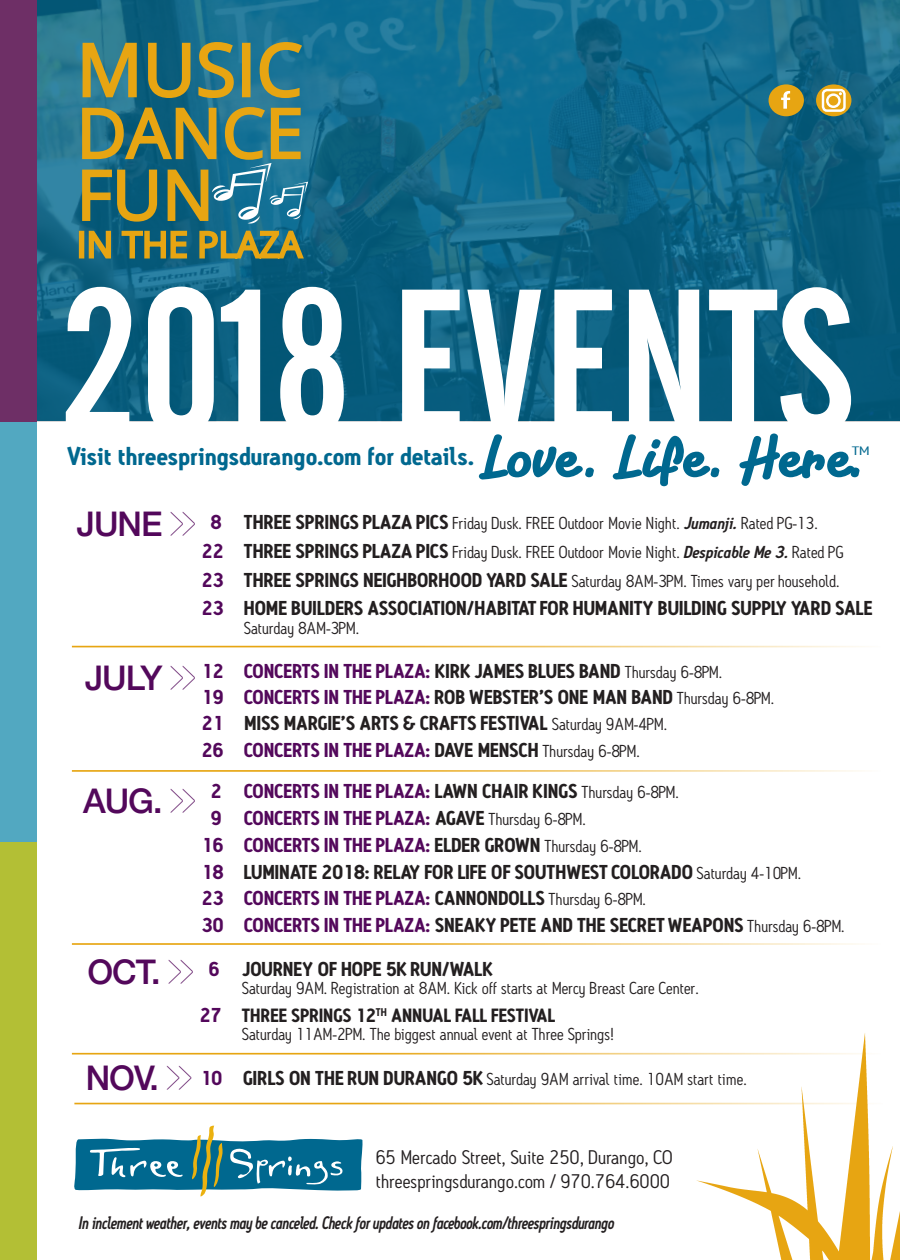
<style>
.page{position:relative;width:900px;height:1260px;background:#fff}
.page>*{position:absolute;margin:0;border:0;box-sizing:border-box;transform-origin:0 0}
.t1{font:202.5px "Alternate Gothic No 2 BT";color:#fff}
.t2{font:52.5px "Rotulona Hand";color:#00688f;scale:1.23 1}
.t3{font:500 34px "Helvetica Neue";letter-spacing:-.03em;color:#53085b}
.t4{font:700 25px "Antitled";color:#00688f}
.t5{font:700 19.5px "Antitled";letter-spacing:.01em;color:#231f20}
.t6{font:700 19.5px "Antitled";letter-spacing:.015em;color:#53085b}
.t7{font:19px "Antitled";color:#231f20;scale:1.04 1}
.t8{font:700 18.5px "Antitled";letter-spacing:.02em;color:#231f20}
.t9{font:italic 17.5px "Antitled Demi";letter-spacing:-.02em;color:#231f20;scale:.85 1}
.t10{font:16.75px "Antitled";color:#231f20}
.t11{font:11.75px "Antitled";color:#00688f;scale:1.54 1}
.s1{font-weight:200;font-size:47.25px}
.s2{font-weight:700;font-size:19.5px;color:#53085b}
.s3{font-weight:700;font-size:19.5px}
.s4{font-weight:600;font-style:italic}
.s5{color:#53085b}
.s6{color:#231f20}
.s7{font-weight:400;font-size:16.75px;color:#231f20}
.s8{font-weight:400;font-size:16.75px}
.s9{font-size:19.5px;color:#53085b}
</style>
<div class="page">
<svg style="left:74px;top:1126px;width:289px;height:71px"></svg>
<hr style="left:72px;top:646px;width:809px;height:1px;background:#e7a512">
<svg style="left:37px;top:0;width:863px;height:421px;background:#0f6484"></svg>
<svg style="left:81px;top:41px;width:223px;height:58px;background:#69845e"></svg>
<svg style="left:78px;top:105px;width:230px;height:155px;background:#577e68"></svg>
<div style="left:0;top:841px;width:37px;height:419px;background:#b3bf35"></div>
<div style="left:0;top:420px;width:37px;height:422px;background:#52a8c1"></div>
<div style="left:0;top:0;width:37px;height:422px;background:#6e2f66"></div>
<div style="left:769px;top:84px;width:35px;height:32px;background:#e7a512;border-radius:50%"></div>
<svg style="left:781px;top:91px;width:9px;height:18px"></svg>
<hr style="left:72px;top:770px;width:809px;height:2px;background:#e7a512">
<hr style="left:72px;top:943px;width:809px;height:2px;background:#e7a512">
<hr style="left:72px;top:1053px;width:809px;height:2px;background:#e7a512">
<hr style="left:74px;top:1103px;width:809px;height:1px;background:#e7a512">
<svg style="left:816px;top:84px;width:35px;height:32px"></svg>
<div style="left:822px;top:89px;width:24px;height:23px;border:2px solid #fff;border-radius:4px"></div>
<div style="left:826px;top:93px;width:15px;height:15px;border:2px solid #fff;border-radius:50%"></div>
<img style="left:694px;top:1033px;width:206px;height:227px">
<p class="t1" style="left:60px;top:250px;width:797px">2018 EVENTS</p>
<h2 class="t2" style="left:480px;top:423px;width:313px">Love. Life. Here.</h2>
<p class="t11" style="left:852px;top:444px;width:13px">TM</p>
<p class="t4" style="left:67px;top:441px;width:409px">Visit threespringsdurango.com for details.</p>
<p class="t3" style="left:77px;top:497px;width:121px">JUNE <span class="s1">&gt;&gt;</span></p>
<p class="t3" style="left:85px;top:650px;width:112px">JULY <span class="s1">&gt;&gt;</span></p>
<p class="t10" style="left:211px;top:513px;width:609px"><span class="s2">8</span> <span class="s3">THREE SPRINGS PLAZA PICS</span> Friday Dusk. FREE Outdoor Movie Night. <span class="s4">Jumanji.</span> Rated PG-13.</p>
<p class="t10" style="left:202px;top:542px;width:643px"><span class="s2">22</span> <span class="s3">THREE SPRINGS PLAZA PICS</span> Friday Dusk. FREE Outdoor Movie Night. <span class="s4">Despicable Me 3.</span> Rated PG</p>
<p class="t10" style="left:202px;top:571px;width:639px"><span class="s2">23</span> <span class="s3">THREE SPRINGS NEIGHBORHOOD YARD SALE</span> Saturday 8AM-3PM. Times vary per household.</p>
<p class="t5" style="left:202px;top:596px;width:672px"><span class="s5">23</span> HOME BUILDERS ASSOCIATION/HABITAT FOR HUMANITY BUILDING SUPPLY YARD SALE</p>
<p class="t10" style="left:244px;top:618px;width:117px">Saturday 8AM-3PM.</p>
<p class="t6" style="left:202px;top:659px;width:522px">12 CONCERTS IN THE PLAZA: <span class="s6">KIRK JAMES BLUES BAND</span> <span class="s7">Thursday 6-8PM.</span></p>
<p class="t5" style="left:202px;top:685px;width:574px"><span class="s5">19 CONCERTS IN THE PLAZA:</span> ROB WEBSTER’S ONE MAN BAND <span class="s8">Thursday 6-8PM.</span></p>
<p class="t5" style="left:202px;top:711px;width:467px"><span class="s5">21</span> MISS MARGIE’S ARTS &amp; CRAFTS FESTIVAL <span class="s8">Saturday 9AM-4PM.</span></p>
<p class="t6" style="left:202px;top:738px;width:440px">26 CONCERTS IN THE PLAZA: <span class="s6">DAVE MENSCH</span> <span class="s7">Thursday 6-8PM.</span></p>
<p class="t3" style="left:83px;top:773px;width:114px">AUG. <span class="s1">&gt;&gt;</span></p>
<p class="t6" style="left:211px;top:779px;width:470px">2 CONCERTS IN THE PLAZA: <span class="s6">LAWN CHAIR KINGS</span> <span class="s7">Thursday 6-8PM.</span></p>
<p class="t6" style="left:211px;top:806px;width:377px">9 CONCERTS IN THE PLAZA: <span class="s6">AGAVE</span> <span class="s7">Thursday 6-8PM.</span></p>
<p class="t6" style="left:202px;top:833px;width:442px">16 CONCERTS IN THE PLAZA: <span class="s6">ELDER GROWN</span> <span class="s7">Thursday 6-8PM.</span></p>
<p class="t5" style="left:202px;top:860px;width:601px"><span class="s5">18</span> LUMINATE 2018: RELAY FOR LIFE OF SOUTHWEST COLORADO <span class="s8">Saturday 4-10PM.</span></p>
<p class="t6" style="left:202px;top:886px;width:446px">23 CONCERTS IN THE PLAZA: <span class="s6">CANNONDOLLS</span> <span class="s7">Thursday 6-8PM.</span></p>
<p class="t5" style="left:202px;top:913px;width:645px"><span class="s5">30 CONCERTS IN THE PLAZA:</span> SNEAKY PETE AND THE SECRET WEAPONS <span class="s8">Thursday 6-8PM.</span></p>
<p class="t5" style="left:209px;top:957px;width:285px"><span class="s5">6</span> JOURNEY OF HOPE 5K RUN/WALK</p>
<p class="t10" style="left:242px;top:978px;width:458px">Saturday 9AM. Registration at 8AM. Kick off starts at Mercy Breast Care Center.</p>
<p class="t8" style="left:200px;top:1004px;width:357px"><span class="s9">27</span> THREE SPRINGS 12<sup>TH</sup> ANNUAL FALL FESTIVAL</p>
<p class="t10" style="left:242px;top:1024px;width:374px">Saturday 11AM-2PM. The biggest annual event at Three Springs!</p>
<p class="t3" style="left:86px;top:1050px;width:108px">NOV. <span class="s1">&gt;&gt;</span></p>
<p class="t10" style="left:200px;top:1069px;width:548px"><span class="s2">10</span> <span class="s3">GIRLS ON THE RUN DURANGO 5K</span> Saturday 9AM arrival time. 10AM start time.</p>
<p class="t3" style="left:87px;top:944px;width:108px">OCT. <span class="s1">&gt;&gt;</span></p>
<p class="t7" style="left:375px;top:1146px;width:287px">65 Mercado Street, Suite 250, Durango, CO</p>
<p class="t7" style="left:375px;top:1170px;width:285px">threespringsdurango.com / 970.764.6000</p>
<p class="t9" style="left:79px;top:1212px;width:631px">In inclement weather, events may be canceled. Check for updates on facebook.com/threespringsdurango</p>
</div>
